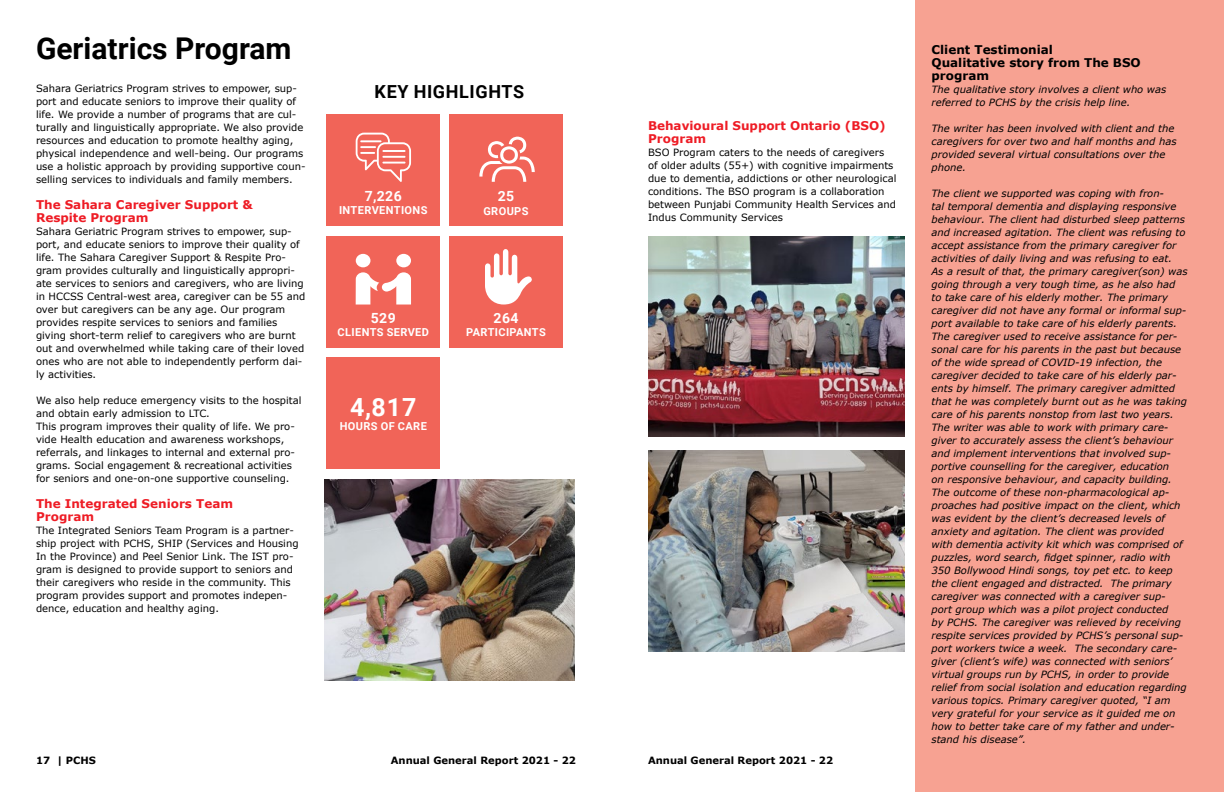
<style>
.page{position:relative;width:1224px;height:792px;background:#fff}
.page>*{position:absolute;margin:0;border:0;box-sizing:border-box;transform-origin:0 0}
.t1{font:700 30px "Roboto";color:#000}
.t2{font:700 25px "Roboto";color:#fff}
.t3{font:700 18px "Roboto";letter-spacing:.035em;color:#000}
.t4{font:700 14px "Roboto";letter-spacing:.035em;color:#fff}
.t5{font:700 12px/13px "Verdana";color:#ee1c25}
.t6{font:700 12px/13px "Verdana";color:#000}
.t7{font:700 11px "Roboto";letter-spacing:.035em;color:#fff}
.t8{font:italic 10px/13px "Verdana";color:#000}
.t9{font:10px/13px "Verdana";color:#000}
.t10{font:700 10px "Verdana";color:#000}
</style>
<div class="page">
<div style="left:327px;top:114px;width:113px;height:112px;background:#f16458"></div>
<div style="left:449px;top:114px;width:114px;height:112px;background:#f16458"></div>
<div style="left:327px;top:236px;width:113px;height:111px;background:#f16458"></div>
<div style="left:449px;top:236px;width:114px;height:111px;background:#f16458"></div>
<svg style="left:479px;top:137px;width:56px;height:45px"></svg>
<svg style="left:356px;top:254px;width:55px;height:51px"></svg>
<svg style="left:356px;top:133px;width:55px;height:49px"></svg>
<svg style="left:485px;top:249px;width:47px;height:56px"></svg>
<div style="left:915px;top:0;width:309px;height:792px;background:#f7a292"></div>
<img style="left:648px;top:237px;width:256px;height:199px">
<img style="left:648px;top:450px;width:256px;height:201px">
<img style="left:325px;top:479px;width:249px;height:201px">
<div style="left:327px;top:358px;width:113px;height:111px;background:#f16458"></div>
<h1 class="t1" style="left:36px;top:27px;width:257px">Geriatrics Program</h1>
<p class="t9" style="left:36px;top:82px;width:271px">Sahara Geriatrics Program strives to empower, sup&shy;port and educate seniors to improve their quality of life. We provide a number of programs that are cul&shy;turally and linguistically appropriate. We also provide resources and education to promote healthy aging, physical independence and well-being. Our programs use a holistic approach by providing supportive coun&shy;selling services to individuals and family members.</p>
<p class="t5" style="left:36px;top:198px;width:218px">The Sahara Caregiver Support &amp;<br>Respite Program</p>
<p class="t9" style="left:36px;top:225px;width:271px">Sahara Geriatric Program strives to empower, sup&shy;port, and educate seniors to improve their quality of life. The Sahara Caregiver Support &amp; Respite Pro&shy;gram provides culturally and linguistically appropri&shy;ate services to seniors and caregivers, who are living in HCCSS Central-west area, caregiver can be 55 and over but caregivers can be any age. Our program provides respite services to seniors and families giving short-term relief to caregivers who are burnt out and overwhelmed while taking care of their loved ones who are not able to independently perform dai&shy;ly activities.</p>
<p class="t9" style="left:36px;top:394px;width:267px">We also help reduce emergency visits to the hospital and obtain early admission to LTC.<br>This program improves their quality of life. We pro&shy;vide Health education and awareness workshops, referrals, and linkages to internal and external pro&shy;grams. Social engagement &amp; recreational activities for seniors and one-on-one supportive counseling.</p>
<p class="t5" style="left:36px;top:497px;width:199px">The Integrated Seniors Team<br>Program</p>
<p class="t9" style="left:36px;top:524px;width:264px">The Integrated Seniors Team Program is a partner&shy;ship project with PCHS, SHIP (Services and Housing In the Province) and Peel Senior Link. The IST pro&shy;gram is designed to provide support to seniors and their caregivers who reside in the community. This program provides support and promotes indepen&shy;dence, education and healthy aging.</p>
<h3 class="t3" style="left:375px;top:79px;width:151px">KEY HIGHLIGHTS</h3>
<h3 class="t4" style="left:365px;top:187px;width:39px">7,226</h3>
<p class="t7" style="left:339px;top:203px;width:90px">INTERVENTIONS</p>
<h3 class="t4" style="left:498px;top:187px;width:18px">25</h3>
<p class="t7" style="left:483px;top:203px;width:47px">GROUPS</p>
<h3 class="t4" style="left:371px;top:308px;width:27px">529</h3>
<p class="t7" style="left:338px;top:325px;width:93px">CLIENTS SERVED</p>
<h2 class="t2" style="left:350px;top:389px;width:68px">4,817</h2>
<p class="t7" style="left:340px;top:418px;width:89px">HOURS OF CARE</p>
<h3 class="t4" style="left:493px;top:308px;width:27px">264</h3>
<p class="t7" style="left:466px;top:325px;width:81px">PARTICIPANTS</p>
<p class="t5" style="left:648px;top:119px;width:239px">Behavioural Support Ontario (BSO)<br>Program</p>
<p class="t9" style="left:648px;top:146px;width:250px">BSO Program caters to the needs of caregivers<br>of older adults (55+) with cognitive impairments due to dementia, addictions or other neurological conditions. The BSO program is a collaboration between Punjabi Community Health Services and Indus Community Services</p>
<p class="t10" style="left:36px;top:753px;width:61px">17 | PCHS</p>
<p class="t10" style="left:391px;top:753px;width:187px">Annual General Report 2021 - 22</p>
<p class="t10" style="left:648px;top:753px;width:187px">Annual General Report 2021 - 22</p>
<p class="t6" style="left:932px;top:43px;width:211px">Client Testimonial<br>Qualitative story from The BSO program</p>
<p class="t8" style="left:932px;top:83px;width:236px">The qualitative story involves a client who was referred to PCHS by the crisis help line.</p>
<p class="t8" style="left:932px;top:122px;width:247px">The writer has been involved with client and the caregivers for over two and half months and has provided several virtual consultations over the phone.</p>
<p class="t8" style="left:932px;top:187px;width:258px">The client we supported was coping with fron-<br>tal temporal dementia and displaying responsive behaviour. The client had disturbed sleep patterns and increased agitation. The client was refusing to accept assistance from the primary caregiver for activities of daily living and was refusing to eat.<br>As a result of that, the primary caregiver(son) was going through a very tough time, as he also had to take care of his elderly mother. The primary caregiver did not have any formal or informal sup&shy;port available to take care of his elderly parents.<br>The caregiver used to receive assistance for per&shy;sonal care for his parents in the past but because of the wide spread of COVID-19 infection, the caregiver decided to take care of his elderly par&shy;ents by himself. The primary caregiver admitted that he was completely burnt out as he was taking care of his parents nonstop from last two years.<br>The writer was able to work with primary care&shy;giver to accurately assess the client’s behaviour and implement interventions that involved sup&shy;portive counselling for the caregiver, education<br>on responsive behaviour, and capacity building.<br>The outcome of these non-pharmacological ap&shy;proaches had positive impact on the client, which was evident by the client’s decreased levels of anxiety and agitation. The client was provided with dementia activity kit which was comprised of puzzles, word search, fidget spinner, radio with 350 Bollywood Hindi songs, toy pet etc. to keep the client engaged and distracted. The primary caregiver was connected with a caregiver sup&shy;port group which was a pilot project conducted<br>by PCHS. The caregiver was relieved by receiving respite services provided by PCHS’s personal sup&shy;port workers twice a week. The secondary care&shy;giver (client’s wife) was connected with seniors’ virtual groups run by PCHS, in order to provide relief from social isolation and education regarding various topics. Primary caregiver quoted, “I am very grateful for your service as it guided me on how to better take care of my father and under&shy;stand his disease”.</p>
</div>
